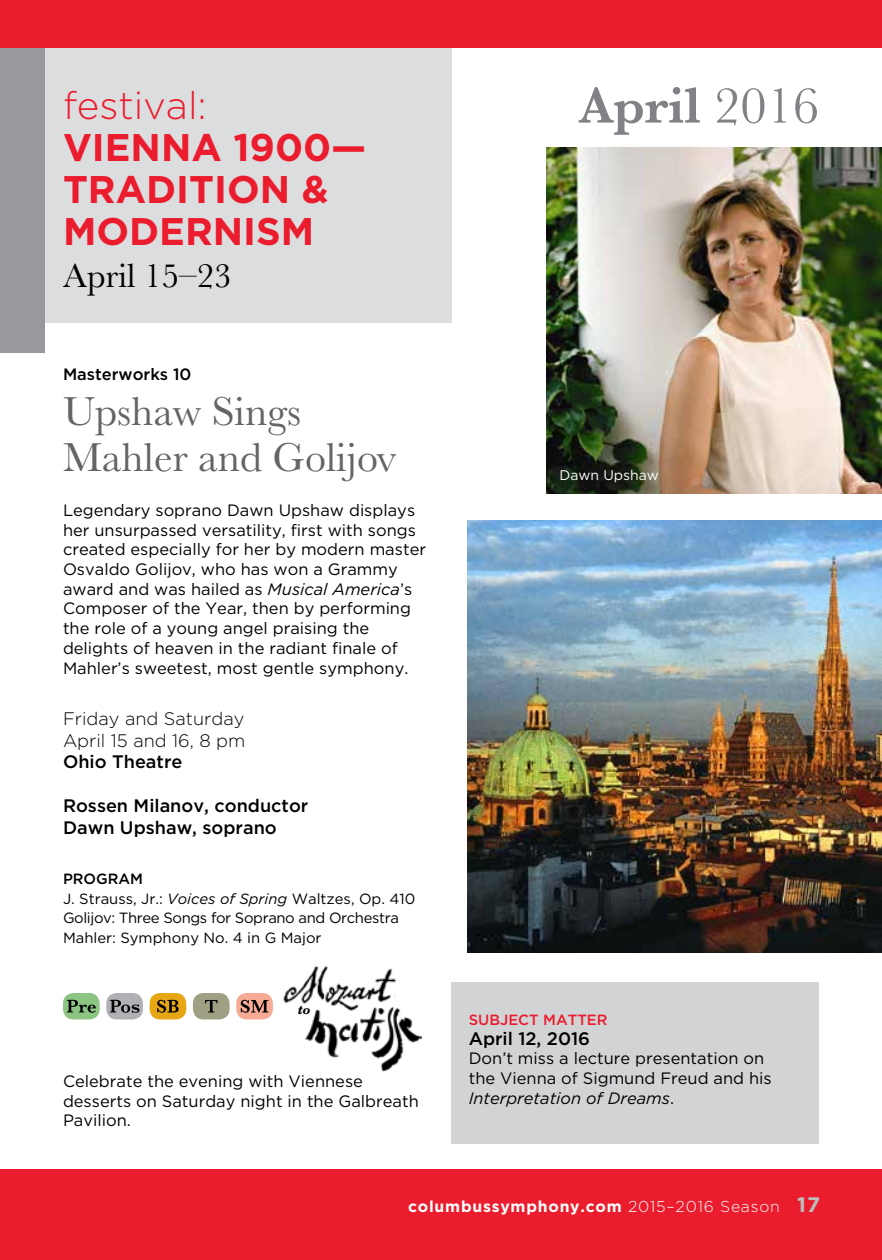
<style>
.page{position:relative;width:882px;height:1260px;background:#fff}
.page>*{position:absolute;margin:0;border:0;box-sizing:border-box;transform-origin:0 0}
.t1{font:600 52.5px "Baskerville";color:#808285}
.t2{font:42px/45.5px "Baskerville";color:#636466}
.t3{font:700 38.5px/42px "Gotham";color:#eb1c2d}
.t4{font:300 38.5px "Gotham";color:#eb1c2d}
.t5{font:35px "Baskerville";color:#000}
.t6{font:500 18.03px/21.7px "Gotham";color:#000}
.t7{font:300 18.03px/21.7px "Gotham";color:#000}
.t8{font:16.45px/19.8px "Gotham";color:#000}
.t9{font:500 16.45px "Gotham";color:#000}
.t10{font:700 15.75px "Gotham";letter-spacing:.05em;color:#fff}
.t11{font:14.88px/19.8px "Gotham";color:#000}
.t12{font:500 14.88px "Gotham";color:#eb1c2d}
.t13{font:14px "Gotham";color:#fff}
.t14{font:italic 700 14px "Baskerville";color:#000}
.s1{font-style:italic}
.s2{font-weight:500}
.s3{font-weight:400}
.s4{font-weight:300}
.s5{font-size:21px;color:#bcbec0}
</style>
<div class="page">
<div style="left:0;top:26px;width:452px;height:297px;background:#dcddde"></div>
<div style="left:0;top:1169px;width:882px;height:91px;background:#eb1c2d"></div>
<img style="left:546px;top:148px;width:336px;height:346px">
<img style="left:467px;top:521px;width:415px;height:432px">
<div style="left:452px;top:982px;width:367px;height:162px;background:#d1d3d4"></div>
<div style="left:150px;top:993px;width:36px;height:26px;background:#e7a614;border-radius:10px"></div>
<svg style="left:157px;top:1000px;width:22px;height:13px"></svg>
<div style="left:63px;top:993px;width:37px;height:26px;background:#8cc482;border-radius:10px"></div>
<svg style="left:67px;top:1000px;width:29px;height:13px"></svg>
<div style="left:106px;top:993px;width:37px;height:26px;background:#afb1b4;border-radius:10px"></div>
<svg style="left:110px;top:1000px;width:29px;height:13px"></svg>
<div style="left:193px;top:993px;width:37px;height:26px;background:#9f9f84;border-radius:10px"></div>
<svg style="left:205px;top:1000px;width:12px;height:13px"></svg>
<div style="left:236px;top:993px;width:37px;height:26px;background:#f7aa94;border-radius:10px"></div>
<svg style="left:241px;top:1000px;width:27px;height:13px"></svg>
<img style="left:283px;top:965px;width:112px;height:40px">
<img style="left:305px;top:994px;width:117px;height:78px">
<div style="left:0;top:47px;width:44px;height:306px;background:#97999c"></div>
<div style="left:0;top:0;width:882px;height:48px;background:#eb1c2d"></div>
<h3 class="t4" style="left:63px;top:85px;width:145px">festival:</h3>
<h3 class="t3" style="left:63px;top:126px;width:304px">VIENNA 1900—<br>TRADITION &amp;<br>MODERNISM</h3>
<h3 class="t5" style="left:63px;top:254px;width:170px">April 15–23</h3>
<p class="t9" style="left:63px;top:365px;width:130px">Masterworks 10</p>
<h2 class="t2" style="left:63px;top:390px;width:335px">Upshaw Sings<br>Mahler and Golijov</h2>
<p class="t8" style="left:63px;top:500px;width:365px">Legendary soprano Dawn Upshaw displays her unsurpassed versatility, first with songs created especially for her by modern master Osvaldo Golijov, who has won a Grammy award and was hailed as <span class="s1">Musical America</span>’s Composer of the Year, then by performing the role of a young angel praising the delights of heaven in the radiant finale of Mahler’s sweetest, most gentle symphony.</p>
<p class="t7" style="left:63px;top:708px;width:184px">Friday and Saturday<br>April 15 and 16, 8 pm</p>
<p class="t6" style="left:63px;top:751px;width:121px">Ohio Theatre</p>
<p class="t6" style="left:63px;top:794px;width:247px">Rossen Milanov, conductor<br>Dawn Upshaw, soprano</p>
<p class="t11" style="left:63px;top:869px;width:354px"><span class="s2">PROGRAM<br></span>J. Strauss, Jr.: <span class="s1">Voices of Spring</span> Waltzes, Op. 410<br>Golijov: Three Songs for Soprano and Orchestra Mahler: Symphony No. 4 in G Major</p>
<p class="t14" style="left:298px;top:1000px;width:14px">to</p>
<p class="t8" style="left:63px;top:1071px;width:357px">Celebrate the evening with Viennese desserts on Saturday night in the Galbreath<br>Pavilion.</p>
<h1 class="t1" style="left:578px;top:69px;width:242px">April <span class="s3">2016</span></h1>
<p class="t13" style="left:559px;top:468px;width:101px">Dawn Upshaw</p>
<p class="t12" style="left:469px;top:1011px;width:140px">SUBJECT MATTER</p>
<p class="t6" style="left:469px;top:1027px;width:123px">April 12, 2016</p>
<p class="t8" style="left:469px;top:1048px;width:305px">Don’t miss a lecture presentation on the Vienna of Sigmund Freud and his<br><span class="s1">Interpretation of Dreams</span>.</p>
<p class="t10" style="left:408px;top:1197px;width:414px">columbussymphony.com <span class="s4">2015–2016 Season</span> <span class="s5">17</span></p>
</div>
